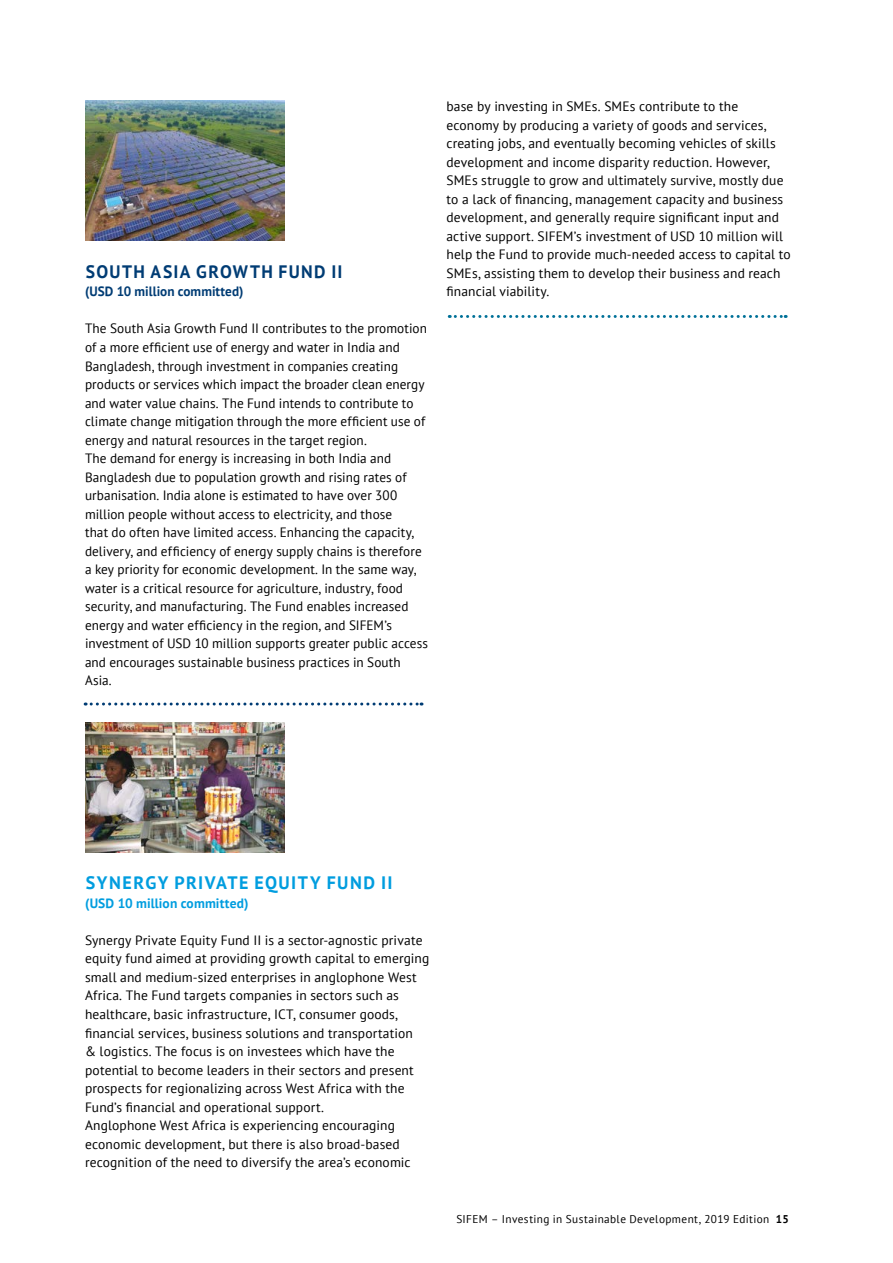
<style>
.page{position:relative;width:893px;height:1263px;background:#fff}
.page>*{position:absolute;margin:0;border:0;box-sizing:border-box;transform-origin:0 0}
.t1{font:700 18px "PT Sans";letter-spacing:.08em;color:#009ddf}
.t2{font:700 18px "PT Sans";letter-spacing:.075em;color:#003c74}
.t3{font:13.5px/18.5px "PT Sans";letter-spacing:.01em;color:#000}
.t4{font:700 13.5px "PT Sans";letter-spacing:.005em;color:#003c74}
.t5{font:700 13.5px "PT Sans";letter-spacing:.01em;color:#009ddf}
.t6{font:11.25px "PT Sans";letter-spacing:.035em;color:#000}
.s1{font-weight:700}
</style>
<div class="page">
<svg style="left:85px;top:702px;width:337px;height:3px"></svg>
<svg style="left:449px;top:315px;width:337px;height:3px"></svg>
<img style="left:85px;top:100px;width:200px;height:141px">
<img style="left:85px;top:722px;width:200px;height:130px">
<h1 class="t2" style="left:86px;top:260px;width:258px">SOUTH ASIA GROWTH FUND II</h1>
<p class="t4" style="left:85px;top:283px;width:160px">(USD 10 million committed)</p>
<p class="t3" style="left:85px;top:319px;width:344px">The South Asia Growth Fund II contributes to the promotion of a more efficient use of energy and water in India and Bangladesh, through investment in companies creating products or services which impact the broader clean energy and water value chains. The Fund intends to contribute to climate change mitigation through the more efficient use of energy and natural resources in the target region.<br>The demand for energy is increasing in both India and Bangladesh due to population growth and rising rates of urbanisation. India alone is estimated to have over 300 million people without access to electricity, and those<br>that do often have limited access. Enhancing the capacity, delivery, and efficiency of energy supply chains is therefore a key priority for economic development. In the same way, water is a critical resource for agriculture, industry, food security, and manufacturing. The Fund enables increased energy and water efficiency in the region, and SIFEM’s investment of USD 10 million supports greater public access and encourages sustainable business practices in South Asia.</p>
<p class="t3" style="left:446px;top:97px;width:346px">base by investing in SMEs. SMEs contribute to the economy by producing a variety of goods and services, creating jobs, and eventually becoming vehicles of skills development and income disparity reduction. However, SMEs struggle to grow and ultimately survive, mostly due to a lack of financing, management capacity and business development, and generally require significant input and active support. SIFEM’s investment of USD 10 million will help the Fund to provide much-needed access to capital to SMEs, assisting them to develop their business and reach financial viability.</p>
<h1 class="t1" style="left:86px;top:871px;width:308px">SYNERGY PRIVATE EQUITY FUND II</h1>
<p class="t5" style="left:85px;top:894px;width:165px">(USD 10 million committed)</p>
<p class="t3" style="left:85px;top:930px;width:346px">Synergy Private Equity Fund II is a sector-agnostic private equity fund aimed at providing growth capital to emerging small and medium-sized enterprises in anglophone West Africa. The Fund targets companies in sectors such as healthcare, basic infrastructure, ICT, consumer goods, financial services, business solutions and transportation<br>&amp; logistics. The focus is on investees which have the potential to become leaders in their sectors and present prospects for regionalizing across West Africa with the Fund’s financial and operational support.<br>Anglophone West Africa is experiencing encouraging economic development, but there is also broad-based recognition of the need to diversify the area’s economic</p>
<p class="t6" style="left:456px;top:1211px;width:334px">SIFEM – Investing in Sustainable Development, 2019 Edition <span class="s1">15</span></p>
</div>
